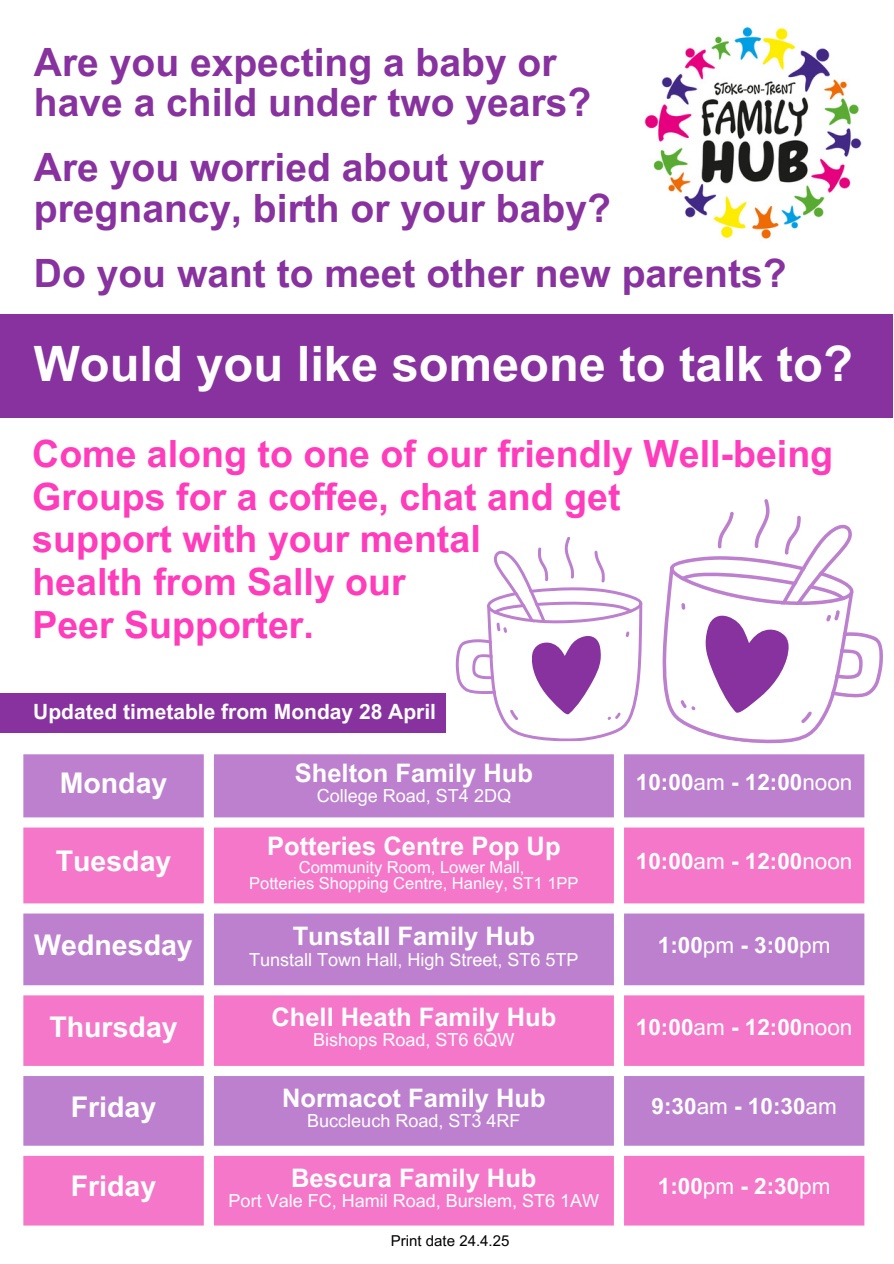
<style>
.page{position:relative;width:894px;height:1264px;background:#fff}
.page>*{position:absolute;margin:0;border:0;box-sizing:border-box;transform-origin:0 0}
.t1{font:700 48.75px "Arial MT Pro";color:#fff}
.t2{font:700 39px/40.5px "Arial MT Pro";color:#87329f}
.t3{font:700 37.5px/42.8px "Arial MT Pro";color:#ff3cbb}
.t4{font:700 28.5px "Arial MT Pro";color:#fff}
.t5{font:700 25.5px "Arial MT Pro";color:#fff}
.t6{font:700 22.5px "Arial MT Pro";color:#fff}
.t7{font:700 21px "Arial MT Pro";color:#fff}
.t8{font:18px "Arial MT Pro";color:#fff}
.t9{font:16.5px/15.8px "Arial MT Pro";color:#fff;text-align:center}
.t10{font:15px "Arial MT Pro";color:#000}
.s1{font-weight:400}
</style>
<div class="page">
<img style="left:641px;top:22px;width:223px;height:223px;border-radius:50%">
<div style="left:0;top:314px;width:892px;height:104px;background:#87329f"></div>
<div style="left:23px;top:1155px;width:841px;height:70px;background:#f577c9"></div>
<div style="left:23px;top:995px;width:841px;height:70px;background:#f577c9"></div>
<div style="left:23px;top:827px;width:841px;height:76px;background:#f577c9"></div>
<div style="left:23px;top:1076px;width:841px;height:69px;background:#bd80cf"></div>
<svg style="left:429px;top:537px;width:214px;height:205px"></svg>
<svg style="left:662px;top:499px;width:221px;height:245px"></svg>
<div style="left:0;top:693px;width:445px;height:39px;background:#87329f"></div>
<div style="left:23px;top:754px;width:841px;height:63px;background:#bd80cf"></div>
<div style="left:23px;top:913px;width:841px;height:72px;background:#bd80cf"></div>
<p class="t2" style="left:34px;top:46px;width:559px">Are you expecting a baby or have a child under two years?</p>
<p class="t2" style="left:34px;top:152px;width:578px">Are you worried about your pregnancy, birth or your baby?</p>
<p class="t2" style="left:34px;top:258px;width:754px">Do you want to meet other new parents?</p>
<p class="t1" style="left:34px;top:346px;width:820px">Would you like someone to talk to?</p>
<p class="t3" style="left:32px;top:437px;width:802px">Come along to one of our friendly Well-being<br>Groups for a coffee, chat and get<br>support with your mental<br>health from Sally our<br>Peer Supporter.</p>
<p class="t7" style="left:33px;top:703px;width:404px">Updated timetable from Monday 28 April</p>
<p class="t4" style="left:60px;top:772px;width:109px">Monday</p>
<p class="t5" style="left:295px;top:763px;width:240px">Shelton Family Hub</p>
<p class="t8" style="left:316px;top:789px;width:196px">College Road, ST4 2DQ</p>
<p class="t6" style="left:635px;top:774px;width:218px">10:00<span class="s1">am</span> - 12:00<span class="s1">noon</span></p>
<p class="t4" style="left:56px;top:850px;width:117px">Tuesday</p>
<p class="t5" style="left:267px;top:836px;width:295px">Potteries Centre Pop Up</p>
<p class="t9" style="left:249px;top:861px;width:331px">Community Room, Lower Mall,<br>Potteries Shopping Centre, Hanley, ST1 1PP</p>
<p class="t6" style="left:635px;top:852px;width:218px">10:00<span class="s1">am</span> - 12:00<span class="s1">noon</span></p>
<p class="t4" style="left:34px;top:934px;width:160px">Wednesday</p>
<p class="t5" style="left:292px;top:926px;width:244px">Tunstall Family Hub</p>
<p class="t8" style="left:249px;top:952px;width:331px">Tunstall Town Hall, High Street, ST6 5TP</p>
<p class="t4" style="left:49px;top:1016px;width:130px">Thursday</p>
<p class="t5" style="left:271px;top:1007px;width:286px">Chell Heath Family Hub</p>
<p class="t8" style="left:313px;top:1033px;width:203px">Bishops Road, ST6 6QW</p>
<p class="t4" style="left:71px;top:1095px;width:87px">Friday</p>
<p class="t5" style="left:282px;top:1088px;width:265px">Normacot Family Hub</p>
<p class="t8" style="left:307px;top:1113px;width:215px">Buccleuch Road, ST3 4RF</p>
<p class="t4" style="left:71px;top:1175px;width:87px">Friday</p>
<p class="t5" style="left:291px;top:1168px;width:247px">Bescura Family Hub</p>
<p class="t8" style="left:228px;top:1193px;width:372px">Port Vale FC, Hamil Road, Burslem, ST6 1AW</p>
<p class="t10" style="left:390px;top:1235px;width:120px">Print date 24.4.25</p>
<p class="t6" style="left:657px;top:936px;width:174px">1:00<span class="s1">pm</span> - 3:00<span class="s1">pm</span></p>
<p class="t6" style="left:635px;top:1018px;width:218px">10:00<span class="s1">am</span> - 12:00<span class="s1">noon</span></p>
<p class="t6" style="left:651px;top:1097px;width:187px">9:30<span class="s1">am</span> - 10:30<span class="s1">am</span></p>
<p class="t6" style="left:657px;top:1177px;width:174px">1:00<span class="s1">pm</span> - 2:30<span class="s1">pm</span></p>
</div>
